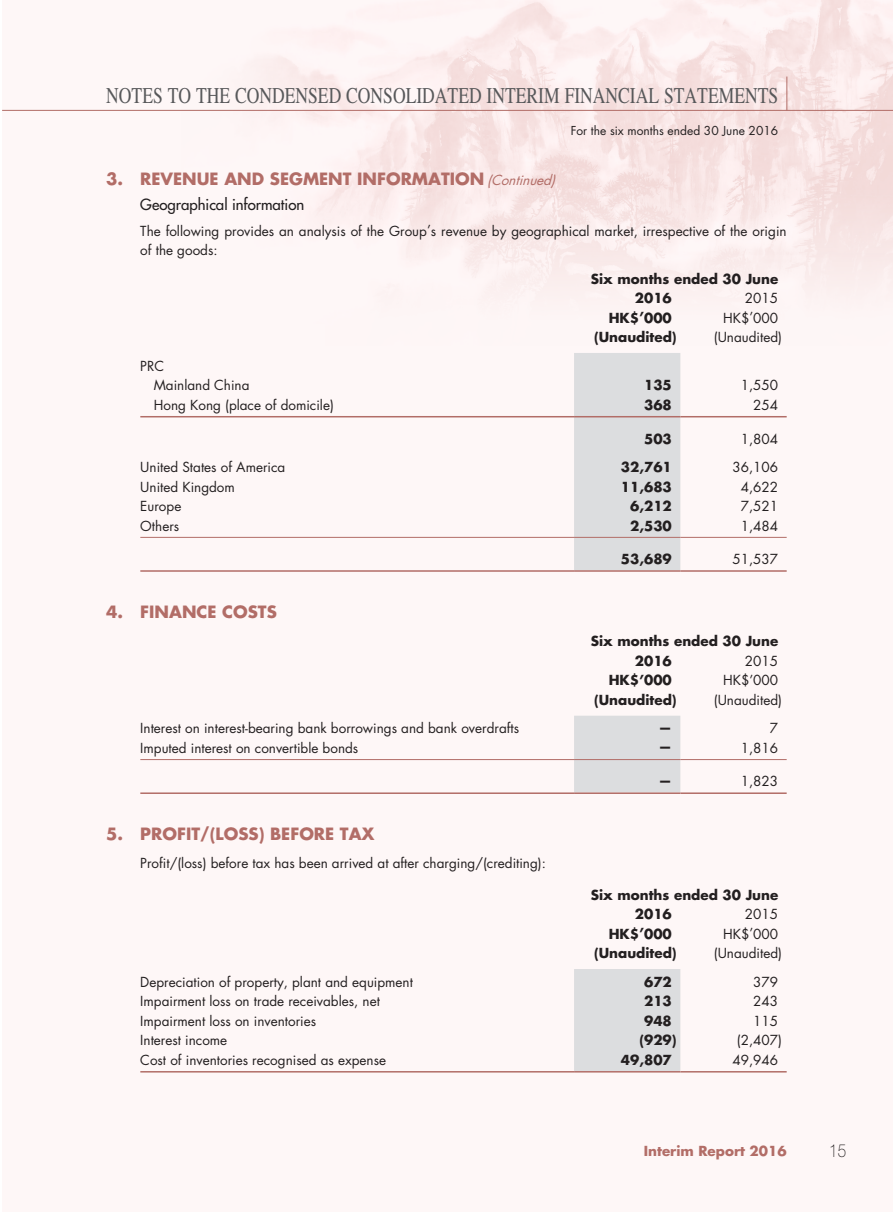
<style>
.page{position:relative;width:893px;height:1212px;background:#fff}
.page>*{position:absolute;margin:0;border:0;box-sizing:border-box;transform-origin:0 0}
.副主標題{font:22.5px "Times LT Std";color:#57585a;scale:.78 1}
.t1{font:100 18px "Helvetica Neue LT Std";color:#231f20;scale:.85 1}
._3__標題{font:700 16.5px "Futura Std";color:#b26d67}
._4__副標題{font:500 15px "Futura Std";color:#231f20}
._1__內文{font:13.5px/19.5px "Futura Std";color:#231f20}
._1__內文-2{font:700 13.5px "Futura Std";color:#231f20}
.t2{font:700 13.5px "Futura Std";color:#b26d67}
.日期{font:12px "Futura Std";color:#231f20}
.s1{font-weight:400;font-style:italic;font-size:13.5px}
</style>
<div class="page">
<div style="left:3px;top:0;width:890px;height:1212px;background:#fef7f7"></div>
<img style="left:172px;top:0;width:721px;height:280px">
<hr style="left:2px;top:110px;width:891px;height:1px;background:#b26d67">
<hr style="left:787px;top:77px;width:1px;height:34px;background:#b26d67">
<div style="left:574px;top:353px;width:106px;height:217px;background:#dcdddf"></div>
<hr style="left:140px;top:416px;width:434px;height:1px;background:#b26d67">
<hr style="left:574px;top:416px;width:106px;height:1px;background:#b26d67">
<hr style="left:680px;top:416px;width:107px;height:1px;background:#b26d67">
<hr style="left:140px;top:537px;width:434px;height:1px;background:#b26d67">
<hr style="left:574px;top:537px;width:106px;height:1px;background:#b26d67">
<hr style="left:680px;top:537px;width:107px;height:1px;background:#b26d67">
<hr style="left:140px;top:570px;width:434px;height:2px;background:#b26d67">
<hr style="left:574px;top:570px;width:106px;height:2px;background:#b26d67">
<hr style="left:680px;top:570px;width:107px;height:2px;background:#b26d67">
<div style="left:574px;top:716px;width:106px;height:76px;background:#dcdddf"></div>
<hr style="left:140px;top:759px;width:434px;height:1px;background:#b26d67">
<hr style="left:574px;top:759px;width:106px;height:1px;background:#b26d67">
<hr style="left:680px;top:759px;width:107px;height:1px;background:#b26d67">
<hr style="left:140px;top:792px;width:434px;height:2px;background:#b26d67">
<hr style="left:574px;top:792px;width:106px;height:2px;background:#b26d67">
<hr style="left:680px;top:792px;width:107px;height:2px;background:#b26d67">
<div style="left:574px;top:969px;width:106px;height:102px;background:#dcdddf"></div>
<hr style="left:140px;top:1071px;width:434px;height:1px;background:#b26d67">
<hr style="left:574px;top:1071px;width:106px;height:1px;background:#b26d67">
<hr style="left:680px;top:1071px;width:107px;height:1px;background:#b26d67">
<p class="副主標題" style="left:106px;top:83px;width:863px">NOTES TO THE CONDENSED CONSOLIDATED INTERIM FINANCIAL STATEMENTS</p>
<p class="日期" style="left:571px;top:123px;width:209px">For the six months ended 30 June 2016</p>
<p class="_3__標題" style="left:106px;top:168px;width:455px">3. REVENUE AND SEGMENT INFORMATION <span class="s1">(Continued)</span></p>
<p class="_4__副標題" style="left:140px;top:195px;width:166px">Geographical information</p>
<p class="_1__內文" style="left:140px;top:221px;width:648px">The following provides an analysis of the Group’s revenue by geographical market, irrespective of the origin of the goods:</p>
<p class="_1__內文-2" style="left:591px;top:270px;width:189px">Six months ended 30 June</p>
<p class="_1__內文-2" style="left:635px;top:289px;width:39px">2016</p>
<p class="_1__內文" style="left:745px;top:289px;width:35px">2015</p>
<p class="_1__內文-2" style="left:609px;top:309px;width:65px">HK$’000</p>
<p class="_1__內文" style="left:723px;top:308px;width:57px">HK$’000</p>
<p class="_1__內文-2" style="left:594px;top:328px;width:84px">(Unaudited)</p>
<p class="_1__內文" style="left:714px;top:328px;width:70px">(Unaudited)</p>
<p class="_1__內文" style="left:140px;top:356px;width:25px">PRC</p>
<p class="_1__內文" style="left:154px;top:376px;width:97px">Mainland China</p>
<p class="_1__內文-2" style="left:644px;top:376px;width:29px">135</p>
<p class="_1__內文" style="left:741px;top:376px;width:39px">1,550</p>
<p class="_1__內文" style="left:154px;top:395px;width:182px">Hong Kong (place of domicile)</p>
<p class="_1__內文-2" style="left:644px;top:396px;width:29px">368</p>
<p class="_1__內文" style="left:753px;top:395px;width:26px">254</p>
<p class="_1__內文-2" style="left:644px;top:430px;width:29px">503</p>
<p class="_1__內文" style="left:741px;top:429px;width:39px">1,804</p>
<p class="_1__內文" style="left:140px;top:458px;width:147px">United States of America</p>
<p class="_1__內文-2" style="left:621px;top:458px;width:52px">32,761</p>
<p class="_1__內文" style="left:732px;top:458px;width:47px">36,106</p>
<p class="_1__內文" style="left:140px;top:477px;width:96px">United Kingdom</p>
<p class="_1__內文-2" style="left:621px;top:478px;width:52px">11,683</p>
<p class="_1__內文" style="left:741px;top:477px;width:39px">4,622</p>
<p class="_1__內文" style="left:140px;top:497px;width:43px">Europe</p>
<p class="_1__內文-2" style="left:630px;top:497px;width:43px">6,212</p>
<p class="_1__內文" style="left:741px;top:497px;width:39px">7,521</p>
<p class="_1__內文" style="left:140px;top:516px;width:40px">Others</p>
<p class="_1__內文-2" style="left:630px;top:517px;width:43px">2,530</p>
<p class="_1__內文" style="left:741px;top:516px;width:39px">1,484</p>
<p class="_1__內文-2" style="left:621px;top:550px;width:52px">53,689</p>
<p class="_1__內文" style="left:732px;top:549px;width:47px">51,537</p>
<p class="_3__標題" style="left:106px;top:601px;width:172px">4. FINANCE COSTS</p>
<p class="_1__內文-2" style="left:591px;top:632px;width:189px">Six months ended 30 June</p>
<p class="_1__內文-2" style="left:635px;top:652px;width:39px">2016</p>
<p class="_1__內文" style="left:745px;top:651px;width:35px">2015</p>
<p class="_1__內文-2" style="left:609px;top:671px;width:65px">HK$’000</p>
<p class="_1__內文" style="left:723px;top:671px;width:57px">HK$’000</p>
<p class="_1__內文-2" style="left:594px;top:691px;width:84px">(Unaudited)</p>
<p class="_1__內文" style="left:714px;top:690px;width:70px">(Unaudited)</p>
<p class="_1__內文" style="left:140px;top:719px;width:380px">Interest on interest-bearing bank borrowings and bank overdrafts</p>
<p class="_1__內文-2" style="left:658px;top:719px;width:15px">—</p>
<p class="_1__內文" style="left:770px;top:719px;width:10px">7</p>
<p class="_1__內文" style="left:140px;top:738px;width:219px">Imputed interest on convertible bonds</p>
<p class="_1__內文-2" style="left:658px;top:738px;width:15px">—</p>
<p class="_1__內文" style="left:741px;top:738px;width:39px">1,816</p>
<p class="_1__內文-2" style="left:658px;top:771px;width:15px">—</p>
<p class="_1__內文" style="left:741px;top:772px;width:39px">1,823</p>
<p class="_3__標題" style="left:106px;top:823px;width:270px">5. PROFIT/(LOSS) BEFORE TAX</p>
<p class="_1__內文" style="left:140px;top:854px;width:407px">Profit/(loss) before tax has been arrived at after charging/(crediting):</p>
<p class="_1__內文-2" style="left:591px;top:886px;width:189px">Six months ended 30 June</p>
<p class="_1__內文-2" style="left:635px;top:905px;width:39px">2016</p>
<p class="_1__內文" style="left:745px;top:905px;width:35px">2015</p>
<p class="_1__內文-2" style="left:609px;top:925px;width:65px">HK$’000</p>
<p class="_1__內文" style="left:723px;top:924px;width:57px">HK$’000</p>
<p class="_1__內文-2" style="left:594px;top:944px;width:84px">(Unaudited)</p>
<p class="_1__內文" style="left:714px;top:944px;width:70px">(Unaudited)</p>
<p class="_1__內文" style="left:140px;top:972px;width:274px">Depreciation of property, plant and equipment</p>
<p class="_1__內文-2" style="left:644px;top:973px;width:29px">672</p>
<p class="_1__內文" style="left:753px;top:972px;width:26px">379</p>
<p class="_1__內文" style="left:140px;top:992px;width:241px">Impairment loss on trade receivables, net</p>
<p class="_1__內文-2" style="left:644px;top:992px;width:29px">213</p>
<p class="_1__內文" style="left:753px;top:992px;width:26px">243</p>
<p class="_1__內文" style="left:140px;top:1011px;width:177px">Impairment loss on inventories</p>
<p class="_1__內文-2" style="left:644px;top:1012px;width:29px">948</p>
<p class="_1__內文" style="left:753px;top:1011px;width:26px">115</p>
<p class="_1__內文" style="left:140px;top:1031px;width:88px">Interest income</p>
<p class="_1__內文-2" style="left:639px;top:1031px;width:39px">(929)</p>
<p class="_1__內文" style="left:737px;top:1031px;width:47px">(2,407)</p>
<p class="_1__內文" style="left:140px;top:1050px;width:247px">Cost of inventories recognised as expense</p>
<p class="_1__內文-2" style="left:621px;top:1051px;width:52px">49,807</p>
<p class="_1__內文" style="left:732px;top:1050px;width:47px">49,946</p>
<p class="t2" style="left:644px;top:1142px;width:144px">Interim Report 2016</p>
<p class="t1" style="left:829px;top:1140px;width:22px">15</p>
</div>
